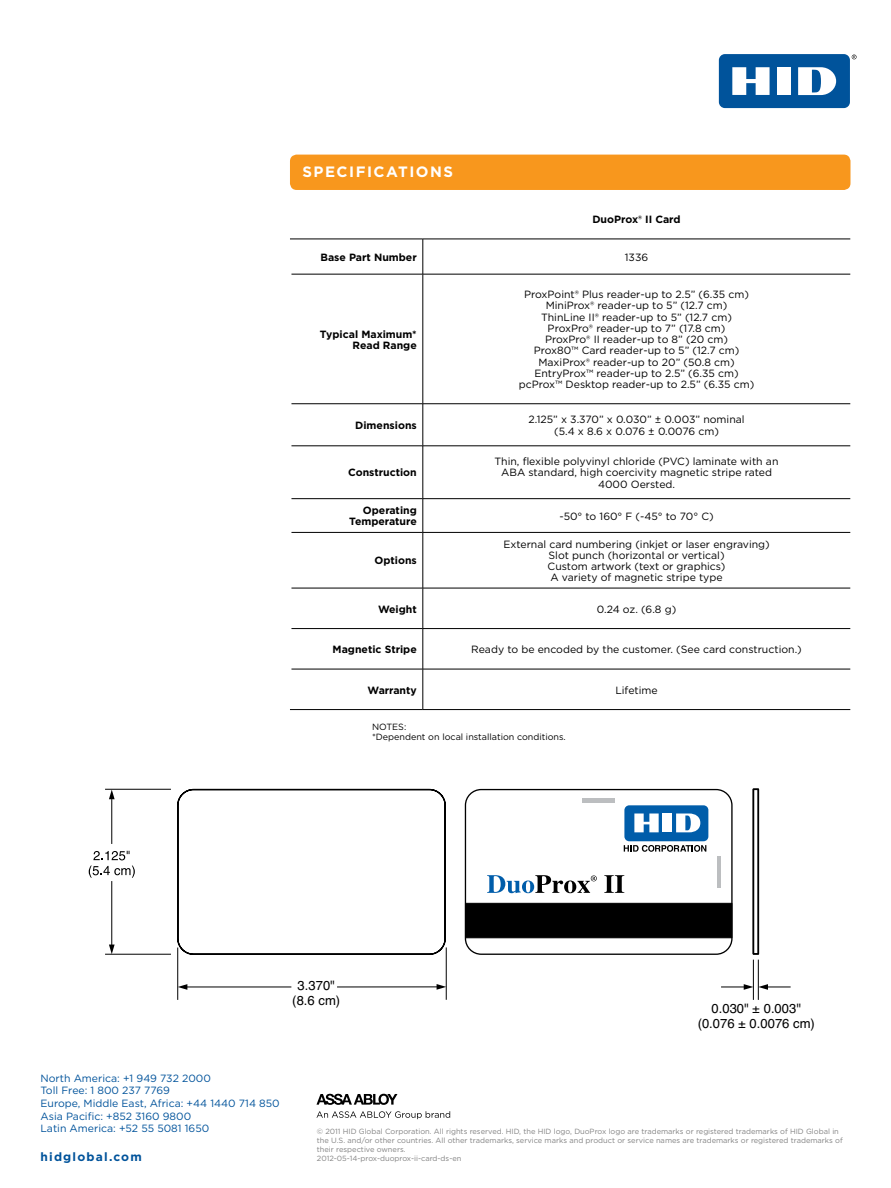
<style>
.page{position:relative;width:891px;height:1188px;background:#fff}
.page>*{position:absolute;margin:0;border:0;box-sizing:border-box;transform-origin:0 0}
.t1{font:700 15px "Gotham";letter-spacing:.1em;color:#fff}
.t2{font:13.05px/15px "Helvetica";color:#000;text-align:center}
.t3{font:700 12px "Gotham";letter-spacing:.1em;color:#00539b}
.t4{font:10.5px "Gotham";color:#000}
.t5{font:10.5px/12.6px "Gotham";color:#00539b}
.t6{font:700 10.5px/11.2px "Gotham";color:#000;text-align:right}
.t7{font:10.5px "Gotham";letter-spacing:-.02em;color:#000}
.t8{font:9px "Gotham";color:#000}
.t9{font:7.5px/9px "Gotham";color:#828282}
</style>
<div class="page">
<div style="left:290px;top:155px;width:560px;height:35px;background:#f8971d;border-radius:7px"></div>
<svg style="left:852px;top:55px;width:5px;height:4px"></svg>
<div style="left:719px;top:54px;width:131px;height:54px;background:#00539b;border-radius:6px"></div>
<div style="left:777px;top:67px;width:14px;height:28px;background:#fff"></div>
<svg style="left:732px;top:67px;width:38px;height:28px"></svg>
<svg style="left:798px;top:67px;width:38px;height:28px"></svg>
<svg style="left:316px;top:1094px;width:81px;height:11px"></svg>
<svg style="left:316px;top:1111px;width:134px;height:8px"></svg>
<hr style="left:290px;top:239px;width:133px;height:1px;background:#000">
<hr style="left:291px;top:274px;width:132px;height:1px;background:#000">
<hr style="left:291px;top:403px;width:132px;height:1px;background:#000">
<hr style="left:291px;top:446px;width:132px;height:1px;background:#000">
<hr style="left:291px;top:498px;width:132px;height:1px;background:#000">
<hr style="left:291px;top:532px;width:132px;height:1px;background:#000">
<hr style="left:291px;top:588px;width:132px;height:1px;background:#000">
<hr style="left:291px;top:628px;width:132px;height:1px;background:#000">
<hr style="left:291px;top:669px;width:132px;height:1px;background:#000">
<hr style="left:290px;top:709px;width:133px;height:1px;background:#000">
<hr style="left:423px;top:239px;width:427px;height:1px;background:#000">
<hr style="left:423px;top:239px;width:1px;height:35px;background:#000">
<hr style="left:423px;top:274px;width:427px;height:1px;background:#000">
<hr style="left:423px;top:274px;width:1px;height:130px;background:#000">
<hr style="left:423px;top:403px;width:427px;height:1px;background:#000">
<hr style="left:423px;top:404px;width:1px;height:42px;background:#000">
<hr style="left:423px;top:446px;width:427px;height:1px;background:#000">
<hr style="left:423px;top:446px;width:1px;height:52px;background:#000">
<hr style="left:423px;top:498px;width:427px;height:1px;background:#000">
<hr style="left:423px;top:499px;width:1px;height:33px;background:#000">
<hr style="left:423px;top:532px;width:427px;height:1px;background:#000">
<hr style="left:423px;top:533px;width:1px;height:55px;background:#000">
<hr style="left:423px;top:588px;width:427px;height:1px;background:#000">
<hr style="left:423px;top:588px;width:1px;height:40px;background:#000">
<hr style="left:423px;top:628px;width:427px;height:1px;background:#000">
<hr style="left:423px;top:629px;width:1px;height:40px;background:#000">
<hr style="left:423px;top:669px;width:427px;height:1px;background:#000">
<hr style="left:423px;top:669px;width:1px;height:40px;background:#000">
<hr style="left:423px;top:709px;width:427px;height:1px;background:#000">
<svg style="left:177px;top:788px;width:556px;height:168px"></svg>
<div style="left:753px;top:789px;width:6px;height:166px;border:1px solid #000"></div>
<div style="left:465px;top:903px;width:267px;height:35px;background:#000"></div>
<div style="left:465px;top:903px;width:267px;height:35px;border:1px solid #000"></div>
<hr style="left:106px;top:954px;width:64px;height:1px;background:#000">
<hr style="left:106px;top:789px;width:64px;height:1px;background:#000">
<hr style="left:112px;top:882px;width:1px;height:64px;background:#000">
<hr style="left:111px;top:800px;width:1px;height:43px;background:#000">
<svg style="left:93px;top:851px;width:37px;height:9px"></svg>
<svg style="left:89px;top:866px;width:46px;height:12px"></svg>
<hr style="left:177px;top:948px;width:1px;height:51px;background:#000">
<hr style="left:446px;top:948px;width:1px;height:51px;background:#000">
<hr style="left:182px;top:987px;width:109px;height:1px;background:#000">
<hr style="left:338px;top:987px;width:103px;height:1px;background:#000">
<svg style="left:178px;top:984px;width:9px;height:6px"></svg>
<svg style="left:437px;top:984px;width:9px;height:6px"></svg>
<svg style="left:109px;top:945px;width:6px;height:9px"></svg>
<svg style="left:109px;top:790px;width:6px;height:9px"></svg>
<hr style="left:753px;top:960px;width:1px;height:39px;background:#000">
<hr style="left:758px;top:960px;width:1px;height:39px;background:#000">
<svg style="left:722px;top:984px;width:68px;height:6px"></svg>
<div style="left:624px;top:805px;width:84px;height:36px;background:#005daa;border-radius:5px"></div>
<div style="left:663px;top:814px;width:9px;height:18px;background:#fff"></div>
<svg style="left:634px;top:814px;width:25px;height:18px"></svg>
<svg style="left:676px;top:814px;width:24px;height:18px"></svg>
<svg style="left:624px;top:845px;width:82px;height:7px"></svg>
<svg style="left:487px;top:875px;width:110px;height:18px"></svg>
<svg style="left:604px;top:875px;width:20px;height:18px"></svg>
<div style="left:582px;top:798px;width:33px;height:5px;background:#bcbec0"></div>
<hr style="left:717px;top:857px;width:4px;height:31px;background:#bcbec0">
<p class="t1" style="left:302px;top:161px;width:152px">SPECIFICATIONS</p>
<p class="t6" style="left:592px;top:213px;width:90px">DuoProx® II Card</p>
<p class="t6" style="left:320px;top:251px;width:98px">Base Part Number</p>
<p class="t4" style="left:625px;top:250px;width:25px">1336</p>
<p class="t6" style="left:320px;top:328px;width:98px">Typical Maximum*<br>Read Range</p>
<p class="t6" style="left:355px;top:420px;width:63px">Dimensions</p>
<p class="t6" style="left:348px;top:467px;width:70px">Construction</p>
<p class="t4" style="left:524px;top:288px;width:226px">ProxPoint® Plus reader-up to 2.5” (6.35 cm)</p>
<p class="t4" style="left:546px;top:299px;width:183px">MiniProx® reader-up to 5” (12.7 cm)</p>
<p class="t4" style="left:541px;top:310px;width:192px">ThinLine II® reader-up to 5” (12.7 cm)</p>
<p class="t4" style="left:548px;top:321px;width:179px">ProxPro® reader-up to 7” (17.8 cm)</p>
<p class="t4" style="left:545px;top:333px;width:185px">ProxPro® II reader-up to 8” (20 cm)</p>
<p class="t4" style="left:534px;top:344px;width:207px">Prox80™ Card reader-up to 5” (12.7 cm)</p>
<p class="t4" style="left:538px;top:355px;width:198px">MaxiProx® reader-up to 20” (50.8 cm)</p>
<p class="t4" style="left:534px;top:366px;width:206px">EntryProx™ reader-up to 2.5” (6.35 cm)</p>
<p class="t4" style="left:519px;top:378px;width:237px">pcProx™ Desktop reader-up to 2.5” (6.35 cm)</p>
<p class="t4" style="left:528px;top:413px;width:218px">2.125” x 3.370” x 0.030” ± 0.003” nominal</p>
<p class="t7" style="left:554px;top:424px;width:166px">(5.4 x 8.6 x 0.076 ± 0.0076 cm)</p>
<p class="t4" style="left:495px;top:455px;width:285px">Thin, flexible polyvinyl chloride (PVC) laminate with an</p>
<p class="t4" style="left:501px;top:466px;width:272px">ABA standard, high coercivity magnetic stripe rated</p>
<p class="t4" style="left:598px;top:477px;width:79px">4000 Oersted.</p>
<p class="t6" style="left:349px;top:505px;width:69px">Operating<br>Temperature</p>
<p class="t4" style="left:559px;top:509px;width:156px">-50° to 160° F (-45° to 70° C)</p>
<p class="t6" style="left:374px;top:555px;width:44px">Options</p>
<p class="t4" style="left:503px;top:537px;width:268px">External card numbering (inkjet or laser engraving)</p>
<p class="t4" style="left:549px;top:548px;width:178px">Slot punch (horizontal or vertical)</p>
<p class="t4" style="left:548px;top:560px;width:179px">Custom artwork (text or graphics)</p>
<p class="t4" style="left:550px;top:571px;width:174px">A variety of magnetic stripe type</p>
<p class="t6" style="left:378px;top:603px;width:40px">Weight</p>
<p class="t4" style="left:597px;top:602px;width:81px">0.24 oz. (6.8 g)</p>
<p class="t6" style="left:333px;top:644px;width:86px">Magnetic Stripe</p>
<p class="t4" style="left:471px;top:643px;width:332px">Ready to be encoded by the customer. (See card construction.)</p>
<p class="t6" style="left:368px;top:684px;width:51px">Warranty</p>
<p class="t4" style="left:615px;top:683px;width:44px">Lifetime</p>
<p class="t8" style="left:372px;top:721px;width:36px">NOTES:</p>
<p class="t8" style="left:372px;top:731px;width:195px">*Dependent on local installation conditions.</p>
<p class="t2" style="left:292px;top:977px;width:49px">3.370" (8.6 cm)</p>
<p class="t2" style="left:698px;top:1001px;width:119px">0.030" ± 0.003" (0.076 ± 0.0076 cm)</p>
<p class="t5" style="left:40px;top:1072px;width:172px">North America: +1 949 732 2000</p>
<p class="t5" style="left:40px;top:1084px;width:241px">Toll Free: 1 800 237 7769<br>Europe, Middle East, Africa: +44 1440 714 850</p>
<p class="t5" style="left:40px;top:1109px;width:152px">Asia Pacific: +852 3160 9800</p>
<p class="t5" style="left:40px;top:1122px;width:170px">Latin America: +52 55 5081 1650</p>
<p class="t3" style="left:40px;top:1149px;width:103px">hidglobal.com</p>
<p class="t9" style="left:317px;top:1127px;width:527px">© 2011 HID Global Corporation. All rights reserved. HID, the HID logo, DuoProx logo are trademarks or registered trademarks of HID Global in the U.S. and/or other countries. All other trademarks, service marks and product or service names are trademarks or registered trademarks of their respective owners.</p>
<p class="t9" style="left:317px;top:1154px;width:146px">2012-05-14-prox-duoprox-ii-card-ds-en</p>
</div>
